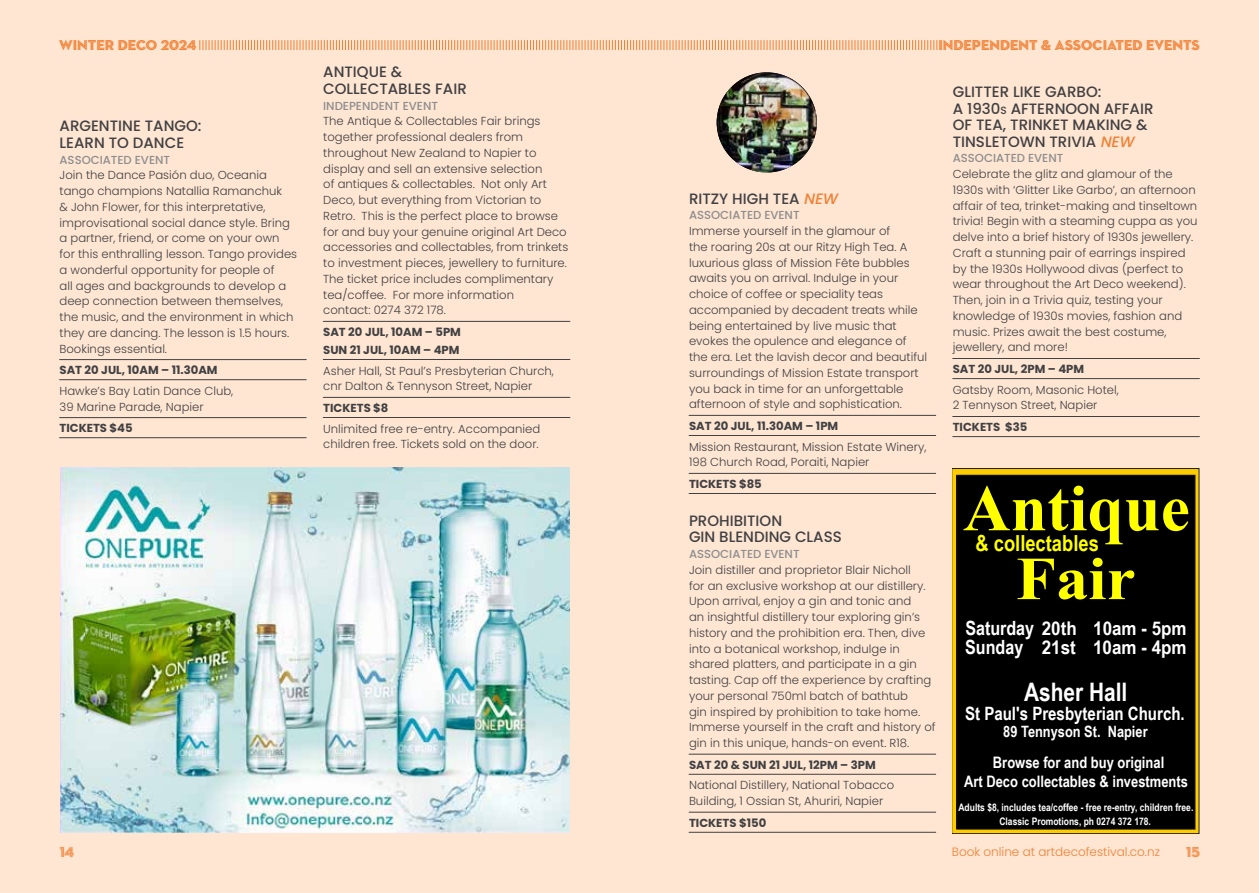
<style>
.page{position:relative;width:1259px;height:893px;background:#fee6d3}
.page>*{position:absolute;margin:0;border:0;box-sizing:border-box;transform-origin:0 0}
.t1{font:700 65.85px "Times New Roman";color:#ff0}
.t2{font:700 61.05px "Times New Roman";color:#ff0;scale:1.06 1}
.t3{font:700 25.5px "Arial Narrow";color:#fff}
.t4{font:700 22.2px "Arial Narrow";color:#ff0}
.t5{font:700 19.65px/19.4px "Arial Narrow";color:#fff}
.t6{font:700 18.9px/19.4px "Arial Narrow";color:#fff;scale:1.1 1}
.t7{font:700 18.45px "Arial Narrow";color:#fff}
.t8{font:700 15.75px/19.8px "Arial Narrow";color:#fff;text-align:center}
.t9{font:700 15.6px "Arial Narrow";color:#fff}
.t10{font:500 15px/16.5px "Poppins";color:#414042}
.t11{font:14.55px "Neutraface 2 Display Inline";color:#f28033}
.t12{font:14.55px "Neutraface 2 Display Inline";color:#f48c47}
.t13{font:300 12px "Poppins";color:#f28033}
.t14{font:300 11.7px/15.8px "Poppins";color:#414042}
.t15{font:700 11.7px/18px "Poppins";color:#414042}
.t16{font:500 11.7px "Poppins";color:#8d8d8d}
.t17{font:700 10.35px/13.8px "Arial Narrow";color:#fff;text-align:center}
.s1{font-style:italic;color:#f28033}
.s2{font-size:10.5px}
.s3{font-size:18.9px}
</style>
<div class="page">
<svg style="left:199px;top:40px;width:738px;height:10px"></svg>
<img style="left:61px;top:467px;width:509px;height:365px">
<hr style="left:60px;top:379px;width:246px;height:1px;background:#414042">
<hr style="left:60px;top:359px;width:246px;height:1px;background:#414042">
<hr style="left:60px;top:437px;width:246px;height:1px;background:#414042">
<hr style="left:60px;top:417px;width:246px;height:1px;background:#414042">
<hr style="left:323px;top:359px;width:247px;height:1px;background:#414042">
<hr style="left:323px;top:321px;width:247px;height:1px;background:#414042">
<hr style="left:323px;top:417px;width:247px;height:1px;background:#414042">
<hr style="left:323px;top:397px;width:247px;height:1px;background:#414042">
<hr style="left:689px;top:435px;width:246px;height:1px;background:#414042">
<hr style="left:689px;top:415px;width:246px;height:1px;background:#414042">
<hr style="left:689px;top:493px;width:246px;height:1px;background:#414042">
<hr style="left:689px;top:473px;width:246px;height:1px;background:#414042">
<hr style="left:689px;top:774px;width:246px;height:1px;background:#414042">
<hr style="left:689px;top:754px;width:246px;height:1px;background:#414042">
<hr style="left:689px;top:832px;width:246px;height:1px;background:#414042">
<hr style="left:689px;top:812px;width:246px;height:1px;background:#414042">
<hr style="left:952px;top:378px;width:247px;height:1px;background:#414042">
<hr style="left:952px;top:358px;width:247px;height:1px;background:#414042">
<hr style="left:952px;top:436px;width:247px;height:1px;background:#414042">
<hr style="left:952px;top:416px;width:247px;height:1px;background:#414042">
<svg style="left:952px;top:468px;width:247px;height:365px;background:#d9ae04"></svg>
<div style="left:957px;top:475px;width:238px;height:354px;background:#000"></div>
<div style="left:956px;top:475px;width:239px;height:354px;border:1px solid #1b1918"></div>
<img style="left:716px;top:72px;width:101px;height:101px;border-radius:50px">
<p class="t11" style="left:59px;top:36px;width:139px">WINTER DECO 2024</p>
<p class="t11" style="left:938px;top:36px;width:263px">INDEPENDENT &amp; ASSOCIATED EVENTS</p>
<p class="t10" style="left:60px;top:118px;width:143px">ARGENTINE TANGO:<br>LEARN TO DANCE</p>
<p class="t16" style="left:60px;top:153px;width:112px">ASSOCIATED EVENT</p>
<p class="t14" style="left:60px;top:167px;width:239px">Join the Dance Pasión duo, Oceania tango champions Natallia Ramanchuk<br>&amp; John Flower, for this interpretative, improvisational social dance style. Bring a partner, friend, or come on your own for this enthralling lesson. Tango provides a wonderful opportunity for people of<br>all ages and backgrounds to develop a deep connection between themselves, the music, and the environment in which they are dancing. The lesson is 1.5 hours.<br>Bookings essential.</p>
<p class="t15" style="left:60px;top:361px;width:160px">SAT 20 JUL, 10AM – 11.30AM</p>
<p class="t14" style="left:60px;top:383px;width:175px">Hawke’s Bay Latin Dance Club,<br>39 Marine Parade, Napier</p>
<p class="t15" style="left:60px;top:419px;width:75px">TICKETS $45</p>
<p class="t10" style="left:323px;top:64px;width:145px">ANTIQUE &amp;<br>COLLECTABLES FAIR</p>
<p class="t16" style="left:323px;top:99px;width:116px">INDEPENDENT EVENT</p>
<p class="t14" style="left:323px;top:113px;width:246px">The Antique &amp; Collectables Fair brings together professional dealers from throughout New Zealand to Napier to display and sell an extensive selection<br>of antiques &amp; collectables. Not only Art Deco, but everything from Victorian to Retro. This is the perfect place to browse for and buy your genuine original Art Deco accessories and collectables, from trinkets to investment pieces, jewellery to furniture.<br>The ticket price includes complimentary tea/coffee. For more information<br>contact: 0274 372 178.</p>
<p class="t15" style="left:323px;top:323px;width:139px">SAT 20 JUL, 10AM – 5PM<br>SUN 21 JUL, 10AM – 4PM</p>
<p class="t14" style="left:323px;top:363px;width:232px">Asher Hall, St Paul’s Presbyterian Church, cnr Dalton &amp; Tennyson Street, Napier</p>
<p class="t15" style="left:323px;top:399px;width:67px">TICKETS $8</p>
<p class="t14" style="left:323px;top:421px;width:218px">Unlimited free re-entry. Accompanied children free. Tickets sold on the door.</p>
<p class="t10" style="left:689px;top:190px;width:155px">RITZY HIGH TEA <span class="s1">NEW</span></p>
<p class="t16" style="left:689px;top:208px;width:112px">ASSOCIATED EVENT</p>
<p class="t14" style="left:689px;top:223px;width:240px">Immerse yourself in the glamour of<br>the roaring 20s at our Ritzy High Tea. A luxurious glass of Mission Fête bubbles awaits you on arrival. Indulge in your choice of coffee or speciality teas accompanied by decadent treats while being entertained by live music that evokes the opulence and elegance of the era. Let the lavish decor and beautiful surroundings of Mission Estate transport you back in time for an unforgettable afternoon of style and sophistication.</p>
<p class="t15" style="left:689px;top:417px;width:151px">SAT 20 JUL, 11.30AM – 1PM</p>
<p class="t14" style="left:689px;top:439px;width:239px">Mission Restaurant, Mission Estate Winery,<br>198 Church Road, Poraiti, Napier</p>
<p class="t15" style="left:689px;top:475px;width:74px">TICKETS $85</p>
<p class="t10" style="left:689px;top:512px;width:154px">PROHIBITION<br>GIN BLENDING CLASS</p>
<p class="t16" style="left:689px;top:547px;width:112px">ASSOCIATED EVENT</p>
<p class="t14" style="left:689px;top:562px;width:248px">Join distiller and proprietor Blair Nicholl<br>for an exclusive workshop at our distillery.<br>Upon arrival, enjoy a gin and tonic and<br>an insightful distillery tour exploring gin’s history and the prohibition era. Then, dive into a botanical workshop, indulge in shared platters, and participate in a gin tasting. Cap off the experience by crafting your personal 750ml batch of bathtub<br>gin inspired by prohibition to take home.<br>Immerse yourself in the craft and history of gin in this unique, hands-on event. R18.</p>
<p class="t15" style="left:689px;top:756px;width:188px">SAT 20 &amp; SUN 21 JUL, 12PM – 3PM</p>
<p class="t14" style="left:689px;top:777px;width:207px">National Distillery, National Tobacco<br>Building, 1 Ossian St, Ahuriri, Napier</p>
<p class="t15" style="left:689px;top:814px;width:79px">TICKETS $150</p>
<p class="t10" style="left:952px;top:84px;width:202px">GLITTER LIKE GARBO:<br>A 1930<span class="s2">S</span> AFTERNOON AFFAIR<br>OF TEA, TRINKET MAKING &amp;<br>TINSLETOWN TRIVIA <span class="s1">NEW</span></p>
<p class="t16" style="left:952px;top:152px;width:112px">ASSOCIATED EVENT</p>
<p class="t14" style="left:952px;top:166px;width:246px">Celebrate the glitz and glamour of the 1930s with ‘Glitter Like Garbo’, an afternoon affair of tea, trinket-making and tinseltown trivia! Begin with a steaming cuppa as you delve into a brief history of 1930s jewellery.<br>Craft a stunning pair of earrings inspired by the 1930s Hollywood divas (perfect to wear throughout the Art Deco weekend).<br>Then, join in a Trivia quiz, testing your knowledge of 1930s movies, fashion and music. Prizes await the best costume, jewellery, and more!</p>
<p class="t15" style="left:952px;top:360px;width:133px">SAT 20 JUL, 2PM – 4PM</p>
<p class="t14" style="left:952px;top:382px;width:167px">Gatsby Room, Masonic Hotel,<br>2 Tennyson Street, Napier</p>
<p class="t15" style="left:952px;top:418px;width:76px">TICKETS $35</p>
<h1 class="t1" style="left:963px;top:461px;width:228px">Antique</h1>
<h3 class="t4" style="left:975px;top:526px;width:125px">&amp; collectables</h3>
<h2 class="t2" style="left:1016px;top:535px;width:114px">Fair</h2>
<h3 class="t5" style="left:965px;top:617px;width:113px">Saturday <span class="s3">20th<br></span>Sunday <span class="s3">21st</span></h3>
<h3 class="t6" style="left:1093px;top:617px;width:87px">10am - 5pm<br>10am - 4pm</h3>
<h3 class="t3" style="left:1024px;top:673px;width:105px">Asher Hall</h3>
<h3 class="t7" style="left:965px;top:700px;width:221px">St Paul's Presbyterian Church.</h3>
<h3 class="t9" style="left:1003px;top:720px;width:146px">89 Tennyson St. Napier</h3>
<h3 class="t8" style="left:964px;top:751px;width:225px">Browse for and buy original<br>Art Deco collectables &amp; investments</h3>
<p class="t17" style="left:958px;top:800px;width:236px">Adults $8, includes tea/coffee - free re-entry, children free.<br>Classic Promotions, ph 0274 372 178.</p>
<p class="t12" style="left:60px;top:843px;width:16px">14</p>
<p class="t13" style="left:952px;top:845px;width:209px">Book online at artdecofestival.co.nz</p>
<p class="t12" style="left:1186px;top:843px;width:15px">15</p>
</div>
